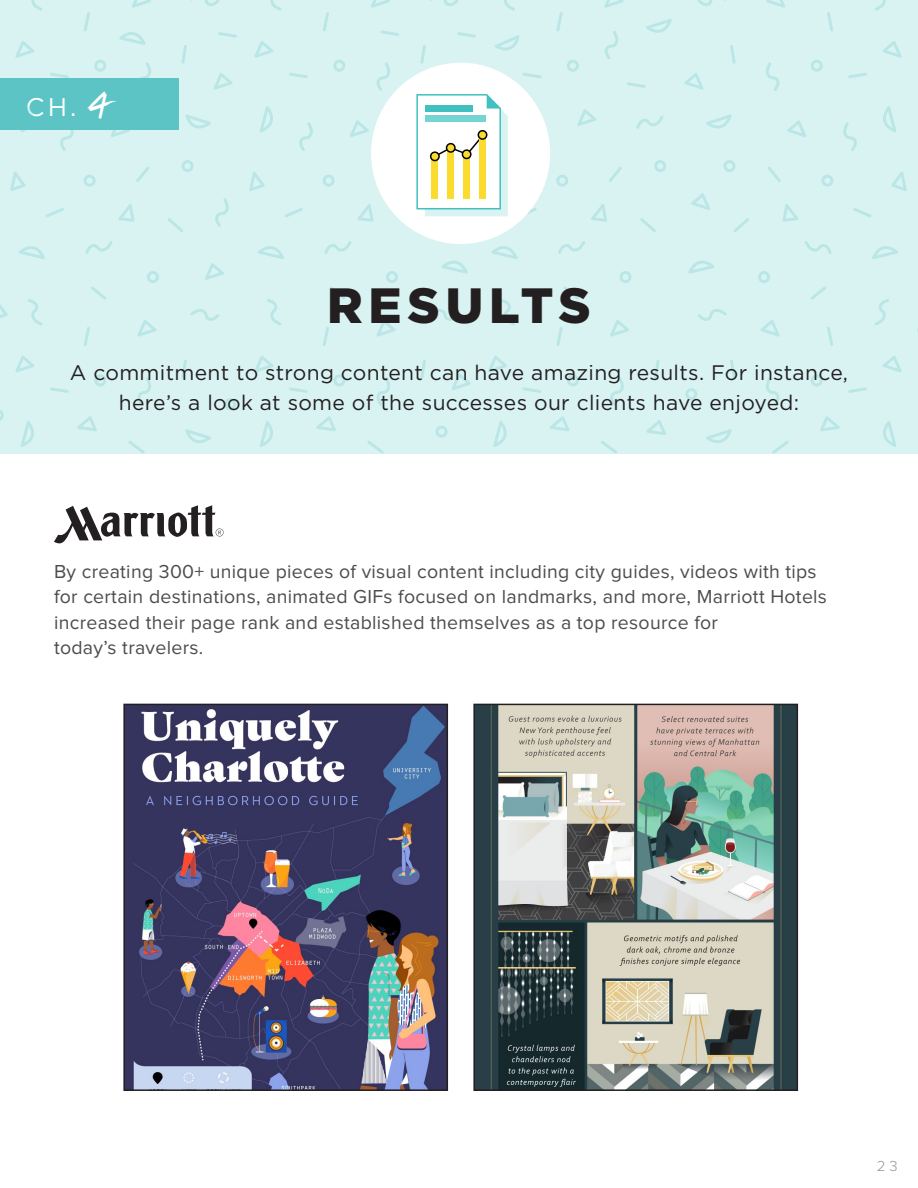
<style>
.page{position:relative;width:918px;height:1188px;background:#fff}
.page>*{position:absolute;margin:0;border:0;box-sizing:border-box;transform-origin:0 0}
.Header_1{font:900 49.5px "Gotham";letter-spacing:.12em;color:#231f20}
.Chapter{font:25.5px "Gotham";color:#fff}
.Body_copy_1__larger{font:21px/30px "Gotham";letter-spacing:.015em;color:#231f20;text-align:center}
.Body_copy__regular{font:19.5px/25.5px "Proxima Nova";letter-spacing:.015em;color:#4b4c4d}
.t1{font:300 15px "Proxima Nova";color:#939598}
.s1{font-family:"Have Heart One";font-size:48px}
</style>
<div class="page">
<div style="left:0;top:0;width:918px;height:454px;background:#d9f2f2"></div>
<div style="left:0;top:78px;width:178px;height:52px;background:#5cc4c4"></div>
<svg style="left:875px;top:299px;width:14px;height:26px"></svg>
<svg style="left:883px;top:421px;width:13px;height:26px"></svg>
<svg style="left:883px;top:356px;width:19px;height:16px"></svg>
<svg style="left:848px;top:387px;width:19px;height:6px"></svg>
<svg style="left:766px;top:377px;width:13px;height:29px"></svg>
<svg style="left:706px;top:429px;width:26px;height:14px"></svg>
<svg style="left:760px;top:320px;width:20px;height:17px"></svg>
<svg style="left:820px;top:416px;width:20px;height:15px"></svg>
<svg style="left:730px;top:360px;width:6px;height:18px"></svg>
<svg style="left:827px;top:327px;width:6px;height:19px"></svg>
<svg style="left:772px;top:441px;width:17px;height:13px"></svg>
<svg style="left:811px;top:374px;width:12px;height:12px"></svg>
<svg style="left:698px;top:309px;width:29px;height:12px"></svg>
<svg style="left:891px;top:172px;width:16px;height:19px"></svg>
<svg style="left:768px;top:167px;width:13px;height:15px"></svg>
<svg style="left:804px;top:241px;width:28px;height:13px"></svg>
<svg style="left:872px;top:246px;width:26px;height:13px"></svg>
<svg style="left:688px;top:261px;width:27px;height:13px"></svg>
<svg style="left:782px;top:204px;width:17px;height:18px"></svg>
<svg style="left:811px;top:287px;width:15px;height:13px"></svg>
<svg style="left:734px;top:218px;width:15px;height:14px"></svg>
<svg style="left:853px;top:208px;width:18px;height:9px"></svg>
<svg style="left:821px;top:175px;width:12px;height:12px"></svg>
<svg style="left:758px;top:271px;width:12px;height:12px"></svg>
<svg style="left:875px;top:0;width:11px;height:11px"></svg>
<svg style="left:883px;top:106px;width:13px;height:26px"></svg>
<svg style="left:883px;top:41px;width:19px;height:17px"></svg>
<svg style="left:684px;top:73px;width:20px;height:17px"></svg>
<svg style="left:691px;top:193px;width:19px;height:17px"></svg>
<svg style="left:848px;top:73px;width:19px;height:5px"></svg>
<svg style="left:766px;top:62px;width:13px;height:29px"></svg>
<svg style="left:843px;top:123px;width:14px;height:28px"></svg>
<svg style="left:706px;top:115px;width:26px;height:13px"></svg>
<svg style="left:646px;top:19px;width:26px;height:14px"></svg>
<svg style="left:766px;top:0;width:19px;height:8px"></svg>
<svg style="left:787px;top:120px;width:19px;height:17px"></svg>
<svg style="left:730px;top:45px;width:6px;height:19px"></svg>
<svg style="left:827px;top:12px;width:6px;height:19px"></svg>
<svg style="left:811px;top:60px;width:12px;height:12px"></svg>
<svg style="left:723px;top:160px;width:12px;height:12px"></svg>
<svg style="left:698px;top:0;width:28px;height:6px"></svg>
<svg style="left:28px;top:299px;width:14px;height:26px"></svg>
<svg style="left:21px;top:421px;width:13px;height:26px"></svg>
<svg style="left:15px;top:356px;width:19px;height:16px"></svg>
<svg style="left:50px;top:387px;width:19px;height:6px"></svg>
<svg style="left:138px;top:377px;width:13px;height:29px"></svg>
<svg style="left:185px;top:429px;width:26px;height:14px"></svg>
<svg style="left:137px;top:320px;width:20px;height:17px"></svg>
<svg style="left:205px;top:263px;width:19px;height:17px"></svg>
<svg style="left:77px;top:416px;width:20px;height:15px"></svg>
<svg style="left:181px;top:360px;width:6px;height:18px"></svg>
<svg style="left:84px;top:327px;width:6px;height:19px"></svg>
<svg style="left:128px;top:441px;width:17px;height:13px"></svg>
<svg style="left:94px;top:374px;width:12px;height:12px"></svg>
<svg style="left:190px;top:309px;width:29px;height:12px"></svg>
<svg style="left:10px;top:172px;width:16px;height:19px"></svg>
<svg style="left:136px;top:167px;width:13px;height:15px"></svg>
<svg style="left:85px;top:241px;width:28px;height:13px"></svg>
<svg style="left:19px;top:246px;width:26px;height:13px"></svg>
<svg style="left:119px;top:32px;width:27px;height:13px"></svg>
<svg style="left:118px;top:204px;width:17px;height:18px"></svg>
<svg style="left:91px;top:287px;width:15px;height:13px"></svg>
<svg style="left:168px;top:218px;width:15px;height:14px"></svg>
<svg style="left:46px;top:208px;width:18px;height:9px"></svg>
<svg style="left:84px;top:175px;width:12px;height:12px"></svg>
<svg style="left:147px;top:271px;width:12px;height:12px"></svg>
<svg style="left:31px;top:0;width:11px;height:11px"></svg>
<svg style="left:15px;top:41px;width:19px;height:17px"></svg>
<svg style="left:213px;top:73px;width:20px;height:17px"></svg>
<svg style="left:50px;top:73px;width:19px;height:5px"></svg>
<svg style="left:218px;top:32px;width:19px;height:6px"></svg>
<svg style="left:140px;top:62px;width:11px;height:16px"></svg>
<svg style="left:60px;top:130px;width:14px;height:21px"></svg>
<svg style="left:215px;top:198px;width:14px;height:29px"></svg>
<svg style="left:185px;top:115px;width:26px;height:13px"></svg>
<svg style="left:132px;top:0;width:19px;height:8px"></svg>
<svg style="left:111px;top:130px;width:19px;height:7px"></svg>
<svg style="left:181px;top:45px;width:6px;height:19px"></svg>
<svg style="left:84px;top:12px;width:6px;height:19px"></svg>
<svg style="left:94px;top:60px;width:12px;height:12px"></svg>
<svg style="left:0;top:410px;width:4px;height:11px"></svg>
<svg style="left:182px;top:160px;width:12px;height:12px"></svg>
<svg style="left:191px;top:0;width:28px;height:6px"></svg>
<svg style="left:267px;top:299px;width:14px;height:26px"></svg>
<svg style="left:260px;top:421px;width:13px;height:26px"></svg>
<svg style="left:254px;top:356px;width:20px;height:16px"></svg>
<svg style="left:452px;top:373px;width:19px;height:17px"></svg>
<svg style="left:289px;top:387px;width:19px;height:6px"></svg>
<svg style="left:377px;top:377px;width:13px;height:29px"></svg>
<svg style="left:376px;top:320px;width:20px;height:17px"></svg>
<svg style="left:316px;top:416px;width:20px;height:15px"></svg>
<svg style="left:420px;top:360px;width:6px;height:18px"></svg>
<svg style="left:323px;top:327px;width:6px;height:19px"></svg>
<svg style="left:367px;top:441px;width:17px;height:13px"></svg>
<svg style="left:333px;top:374px;width:12px;height:12px"></svg>
<svg style="left:436px;top:426px;width:12px;height:12px"></svg>
<svg style="left:224px;top:398px;width:12px;height:12px"></svg>
<svg style="left:429px;top:309px;width:30px;height:12px"></svg>
<svg style="left:249px;top:172px;width:16px;height:19px"></svg>
<svg style="left:324px;top:241px;width:28px;height:13px"></svg>
<svg style="left:258px;top:246px;width:26px;height:13px"></svg>
<svg style="left:441px;top:261px;width:27px;height:13px"></svg>
<svg style="left:357px;top:204px;width:17px;height:18px"></svg>
<svg style="left:330px;top:287px;width:15px;height:13px"></svg>
<svg style="left:285px;top:208px;width:18px;height:9px"></svg>
<svg style="left:323px;top:175px;width:12px;height:12px"></svg>
<svg style="left:386px;top:271px;width:12px;height:12px"></svg>
<svg style="left:270px;top:0;width:11px;height:11px"></svg>
<svg style="left:260px;top:106px;width:13px;height:26px"></svg>
<svg style="left:254px;top:41px;width:19px;height:17px"></svg>
<svg style="left:289px;top:73px;width:19px;height:5px"></svg>
<svg style="left:457px;top:32px;width:19px;height:6px"></svg>
<svg style="left:380px;top:30px;width:19px;height:6px"></svg>
<svg style="left:377px;top:62px;width:13px;height:29px"></svg>
<svg style="left:299px;top:123px;width:14px;height:28px"></svg>
<svg style="left:371px;top:0;width:19px;height:8px"></svg>
<svg style="left:350px;top:120px;width:19px;height:17px"></svg>
<svg style="left:420px;top:45px;width:6px;height:19px"></svg>
<svg style="left:323px;top:12px;width:6px;height:19px"></svg>
<svg style="left:333px;top:60px;width:12px;height:12px"></svg>
<svg style="left:430px;top:0;width:28px;height:6px"></svg>
<svg style="left:500px;top:299px;width:15px;height:26px"></svg>
<svg style="left:493px;top:421px;width:14px;height:26px"></svg>
<svg style="left:488px;top:356px;width:19px;height:16px"></svg>
<svg style="left:522px;top:387px;width:19px;height:6px"></svg>
<svg style="left:610px;top:377px;width:14px;height:29px"></svg>
<svg style="left:610px;top:320px;width:19px;height:17px"></svg>
<svg style="left:550px;top:416px;width:20px;height:15px"></svg>
<svg style="left:646px;top:420px;width:20px;height:15px"></svg>
<svg style="left:654px;top:360px;width:6px;height:18px"></svg>
<svg style="left:556px;top:327px;width:7px;height:19px"></svg>
<svg style="left:601px;top:441px;width:16px;height:13px"></svg>
<svg style="left:567px;top:374px;width:12px;height:12px"></svg>
<svg style="left:685px;top:388px;width:12px;height:12px"></svg>
<svg style="left:609px;top:167px;width:13px;height:15px"></svg>
<svg style="left:558px;top:241px;width:27px;height:13px"></svg>
<svg style="left:636px;top:116px;width:27px;height:13px"></svg>
<svg style="left:491px;top:246px;width:27px;height:13px"></svg>
<svg style="left:591px;top:204px;width:16px;height:18px"></svg>
<svg style="left:563px;top:287px;width:16px;height:13px"></svg>
<svg style="left:640px;top:218px;width:16px;height:14px"></svg>
<svg style="left:528px;top:208px;width:9px;height:6px"></svg>
<svg style="left:556px;top:175px;width:12px;height:12px"></svg>
<svg style="left:620px;top:271px;width:12px;height:12px"></svg>
<svg style="left:504px;top:0;width:11px;height:11px"></svg>
<svg style="left:495px;top:35px;width:25px;height:15px"></svg>
<svg style="left:522px;top:73px;width:19px;height:5px"></svg>
<svg style="left:627px;top:82px;width:19px;height:6px"></svg>
<svg style="left:605px;top:31px;width:13px;height:28px"></svg>
<svg style="left:604px;top:0;width:19px;height:8px"></svg>
<svg style="left:577px;top:109px;width:19px;height:17px"></svg>
<svg style="left:556px;top:12px;width:7px;height:19px"></svg>
<svg style="left:567px;top:60px;width:12px;height:12px"></svg>
<svg style="left:654px;top:160px;width:12px;height:12px"></svg>
<svg style="left:0;top:304px;width:8px;height:14px"></svg>
<div style="left:371px;top:63px;width:179px;height:181px;background:#fff;border-radius:50%"></div>
<svg style="left:407px;top:73px;width:101px;height:159px"></svg>
<svg style="left:54px;top:505px;width:170px;height:38px"></svg>
<img style="left:126px;top:707px;width:319px;height:381px">
<img style="left:476px;top:707px;width:319px;height:381px">
<div style="left:473px;top:704px;width:325px;height:387px;border:2px solid #231f20"></div>
<div style="left:123px;top:704px;width:325px;height:387px;border:2px solid #231f20"></div>
<p class="Chapter" style="left:26px;top:90px;width:83px">CH. <span class="s1">4</span></p>
<p class="Header_1" style="left:327px;top:271px;width:265px">RESULTS</p>
<p class="Body_copy_1__larger" style="left:70px;top:357px;width:780px">A commitment to strong content can have amazing results. For instance, here’s a look at some of the successes our clients have enjoyed:</p>
<p class="Body_copy__regular" style="left:54px;top:559px;width:775px">By creating 300+ unique pieces of visual content including city guides, videos with tips for certain destinations, animated GIFs focused on landmarks, and more, Marriott Hotels increased their page rank and established themselves as a top resource for<br>today’s travelers.</p>
<p class="t1" style="left:877px;top:1155px;width:22px">23</p>
</div>
